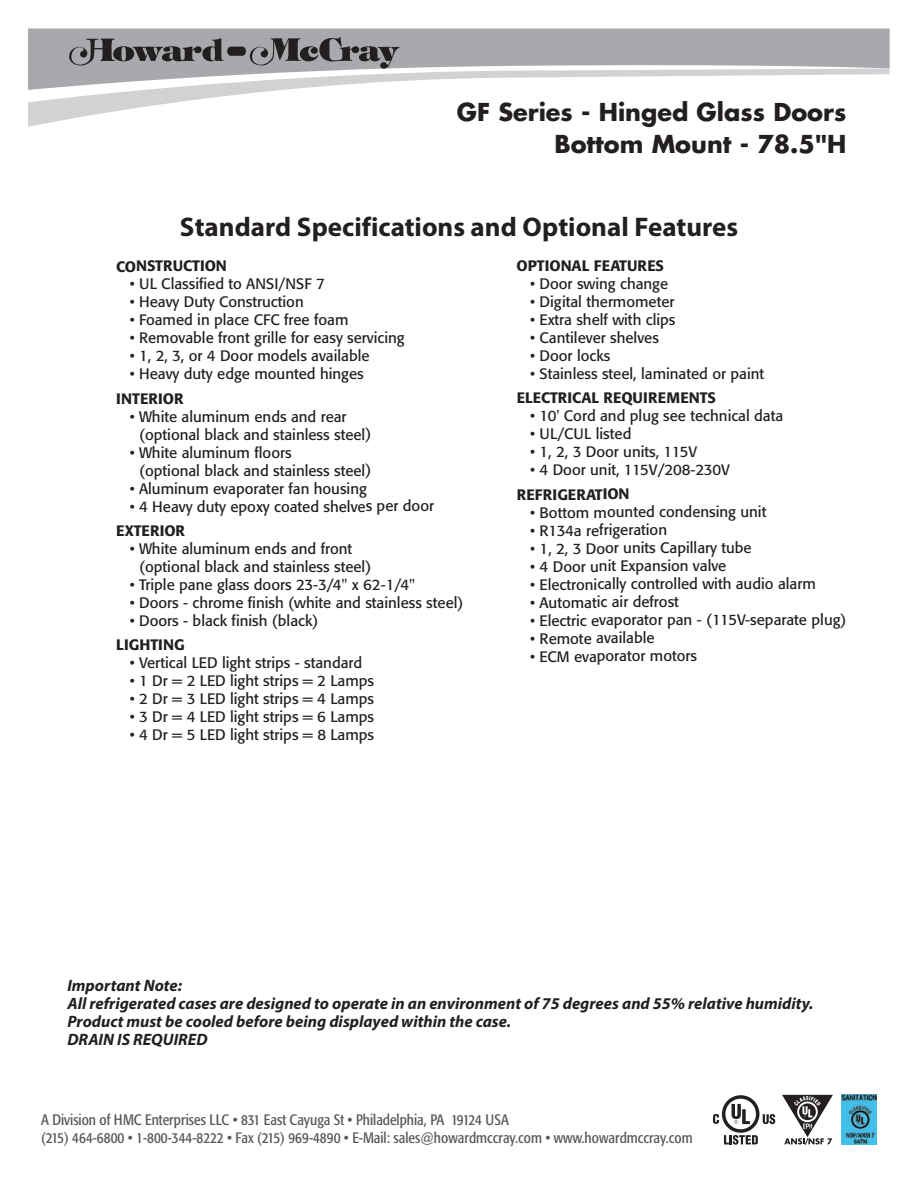
<style>
.page{position:relative;width:918px;height:1188px;background:#fff}
.page>*{position:absolute;margin:0;border:0;box-sizing:border-box;transform-origin:0 0}
.t1{font:700 27px "Myriad Pro";color:#231f20}
.t2{font:700 24px/31.5px "Futura";color:#231f20;text-align:right}
.t3{font:italic 700 16.5px/18px "Myriad Pro";color:#231f20}
.t4{font:15px/18px "Formata";color:#231f20}
.t5{font:condensed 15px/18px "Formata";color:#57585a}
.t6{font:500 15px "Formata";color:#231f20}
</style>
<div class="page">
<img style="left:842px;top:1095px;width:35px;height:49px">
<svg style="left:782px;top:1095px;width:51px;height:50px"></svg>
<svg style="left:713px;top:1095px;width:62px;height:50px"></svg>
<svg style="left:28px;top:103px;width:142px;height:24px"></svg>
<svg style="left:28px;top:90px;width:252px;height:13px;fill:#d1d2d4"></svg>
<svg style="left:28px;top:28px;width:862px;height:62px;fill:#a8a9ad"></svg>
<svg style="left:69px;top:37px;width:331px;height:32px;background:#818083"></svg>
<h2 class="t2" style="left:457px;top:99px;width:391px">GF Series - Hinged Glass Doors<br>Bottom Mount - 78.5"H</h2>
<h1 class="t1" style="left:180px;top:217px;width:560px">Standard Specifications and Optional Features</h1>
<p class="t6" style="left:116px;top:260px;width:112px">CONSTRUCTION</p>
<p class="t4" style="left:130px;top:276px;width:197px">• UL Classified to ANSI/NSF 7</p>
<p class="t4" style="left:130px;top:294px;width:176px">• Heavy Duty Construction</p>
<p class="t4" style="left:130px;top:312px;width:220px">• Foamed in place CFC free foam</p>
<p class="t4" style="left:130px;top:330px;width:276px">• Removable front grille for easy servicing</p>
<p class="t4" style="left:130px;top:348px;width:241px">• 1, 2, 3, or 4 Door models available</p>
<p class="t4" style="left:130px;top:366px;width:236px">• Heavy duty edge mounted hinges</p>
<p class="t6" style="left:116px;top:392px;width:69px">INTERIOR</p>
<p class="t4" style="left:139px;top:409px;width:234px;text-indent:-9px">• White aluminum ends and rear (optional black and stainless steel)</p>
<p class="t4" style="left:139px;top:445px;width:234px;text-indent:-9px">• White aluminum floors<br>(optional black and stainless steel)</p>
<p class="t4" style="left:130px;top:481px;width:239px">• Aluminum evaporater fan housing</p>
<p class="t4" style="left:130px;top:499px;width:306px">• 4 Heavy duty epoxy coated shelves per door</p>
<p class="t6" style="left:116px;top:524px;width:70px">EXTERIOR</p>
<p class="t4" style="left:139px;top:541px;width:234px;text-indent:-9px">• White aluminum ends and front (optional black and stainless steel)</p>
<p class="t4" style="left:130px;top:577px;width:287px">• Triple pane glass doors 23-3/4" x 62-1/4"</p>
<p class="t4" style="left:130px;top:595px;width:335px">• Doors - chrome finish (white and stainless steel)</p>
<p class="t4" style="left:130px;top:613px;width:190px">• Doors - black finish (black)</p>
<p class="t6" style="left:116px;top:638px;width:70px">LIGHTING</p>
<p class="t4" style="left:130px;top:655px;width:234px">• Vertical LED light strips - standard</p>
<p class="t4" style="left:130px;top:673px;width:246px">• 1 Dr = 2 LED light strips = 2 Lamps</p>
<p class="t4" style="left:130px;top:691px;width:246px">• 2 Dr = 3 LED light strips = 4 Lamps</p>
<p class="t4" style="left:130px;top:709px;width:246px">• 3 Dr = 4 LED light strips = 6 Lamps</p>
<p class="t4" style="left:130px;top:727px;width:246px">• 4 Dr = 5 LED light strips = 8 Lamps</p>
<p class="t6" style="left:517px;top:260px;width:149px">OPTIONAL FEATURES</p>
<p class="t4" style="left:530px;top:276px;width:140px">• Door swing change</p>
<p class="t4" style="left:530px;top:294px;width:146px">• Digital thermometer</p>
<p class="t4" style="left:530px;top:312px;width:147px">• Extra shelf with clips</p>
<p class="t4" style="left:530px;top:330px;width:130px">• Cantilever shelves</p>
<p class="t4" style="left:530px;top:348px;width:82px">• Door locks</p>
<p class="t4" style="left:530px;top:366px;width:236px">• Stainless steel, laminated or paint</p>
<p class="t6" style="left:517px;top:392px;width:201px">ELECTRICAL REQUIREMENTS</p>
<p class="t4" style="left:530px;top:408px;width:255px">• 10' Cord and plug see technical data</p>
<p class="t4" style="left:530px;top:426px;width:103px">• UL/CUL listed</p>
<p class="t4" style="left:530px;top:444px;width:169px">• 1, 2, 3 Door units, 115V</p>
<p class="t4" style="left:530px;top:462px;width:201px">• 4 Door unit, 115V/208-230V</p>
<p class="t6" style="left:517px;top:488px;width:114px">REFRIGERATION</p>
<p class="t4" style="left:530px;top:504px;width:238px">• Bottom mounted condensing unit</p>
<p class="t4" style="left:530px;top:523px;width:138px">• R134a refrigeration</p>
<p class="t4" style="left:530px;top:540px;width:223px">• 1, 2, 3 Door units Capillary tube</p>
<p class="t4" style="left:530px;top:558px;width:198px">• 4 Door unit Expansion valve</p>
<p class="t4" style="left:530px;top:576px;width:287px">• Electronically controlled with audio alarm</p>
<p class="t4" style="left:530px;top:595px;width:150px">• Automatic air defrost</p>
<p class="t4" style="left:530px;top:612px;width:318px">• Electric evaporator pan - (115V-separate plug)</p>
<p class="t4" style="left:530px;top:631px;width:126px">• Remote available</p>
<p class="t4" style="left:530px;top:648px;width:168px">• ECM evaporator motors</p>
<p class="t3" style="left:67px;top:978px;width:748px">Important Note:<br>All refrigerated cases are designed to operate in an environment of 75 degrees and 55% relative humidity.<br>Product must be cooled before being displayed within the case.<br>DRAIN IS REQUIRED</p>
<p class="t5" style="left:41px;top:1112px;width:653px">A Division of HMC Enterprises LLC • 831 East Cayuga St • Philadelphia, PA 19124 USA<br>(215) 464-6800 • 1-800-344-8222 • Fax (215) 969-4890 • E-Mail: sales@howardmccray.com • www.howardmccray.com</p>
</div>
